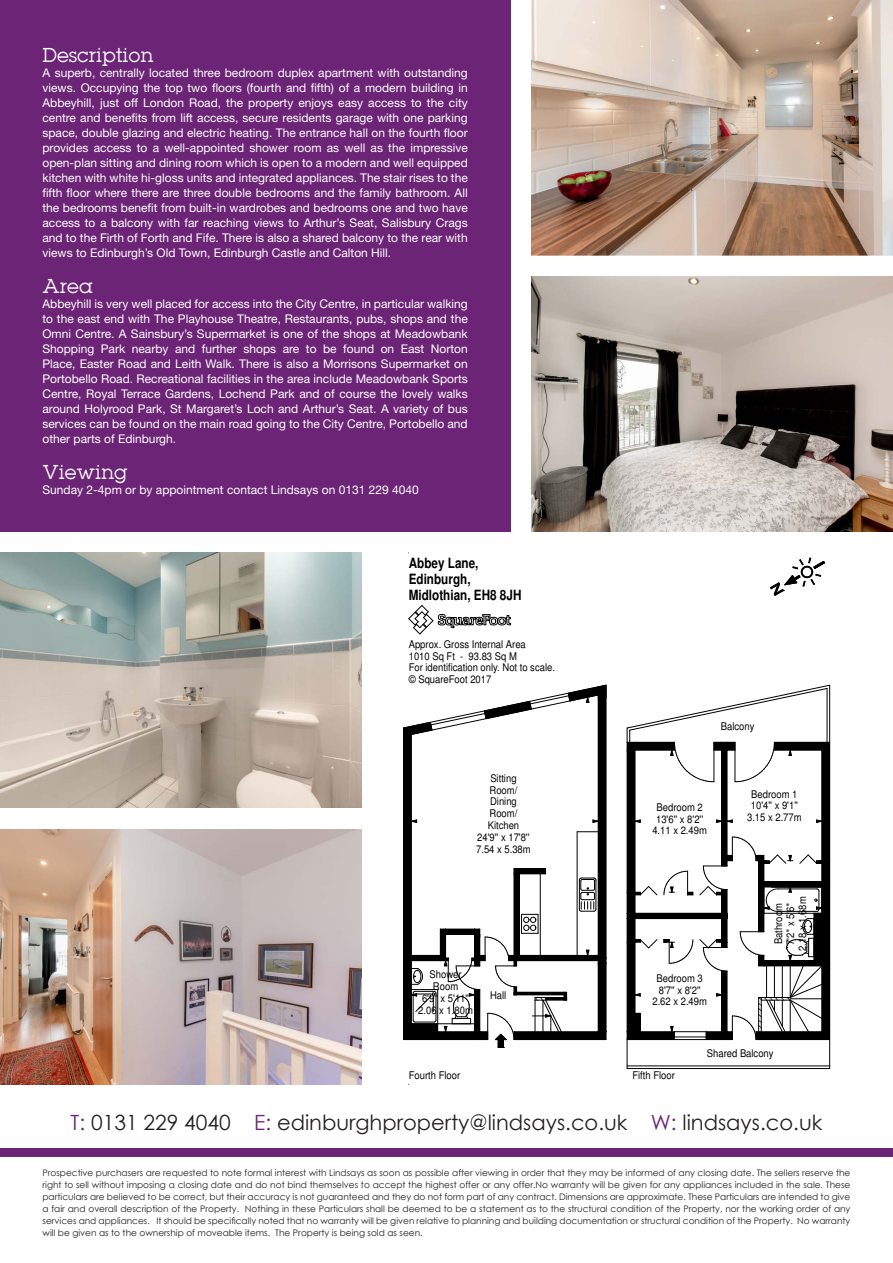
<style>
.page{position:relative;width:893px;height:1263px;background:#fff}
.page>*{position:absolute;margin:0;border:0;box-sizing:border-box;transform-origin:0 0}
.t1{font:21px "Century Gothic";color:#231f20}
.Header_Text{font:18px "Lubalin";color:#fff}
.t2{font:700 14.1px/15.8px "Helvetica";color:#000;scale:.83 1}
.Body_Text{font:12px/15px "Helvetica Neue LT Std";color:#fff;text-align:justify}
.t3{font:10.65px/11.9px "Helvetica";color:#000;text-align:center;scale:.89 1}
.t4{font:9px/12px "Century Gothic";color:#231f20;text-align:justify}
.s1{color:#6c2476}
</style>
<div class="page">
<div style="left:0;top:0;width:510px;height:531px;background:#6c2476"></div>
<div style="left:0;top:1148px;width:893px;height:9px;background:#6c2476"></div>
<img style="left:531px;top:0;width:362px;height:255px">
<img style="left:531px;top:276px;width:362px;height:255px">
<img style="left:0;top:553px;width:361px;height:255px">
<img style="left:0;top:829px;width:361px;height:255px">
<div style="left:722px;top:750px;width:5px;height:105px;background:#000"></div>
<hr style="left:721px;top:750px;width:1px;height:105px;background:#000">
<hr style="left:727px;top:750px;width:1px;height:105px;background:#000">
<div style="left:822px;top:750px;width:8px;height:111px;background:#000"></div>
<hr style="left:821px;top:750px;width:1px;height:111px;background:#000">
<hr style="left:674px;top:1031px;width:32px;height:1px;background:#000">
<hr style="left:674px;top:1039px;width:32px;height:1px;background:#000">
<hr style="left:674px;top:1037px;width:32px;height:1px;background:#000">
<div style="left:635px;top:1032px;width:39px;height:7px;background:#000"></div>
<hr style="left:635px;top:1031px;width:39px;height:1px;background:#000">
<hr style="left:635px;top:1039px;width:39px;height:1px;background:#000">
<div style="left:627px;top:942px;width:8px;height:90px;background:#000"></div>
<hr style="left:635px;top:942px;width:1px;height:90px;background:#000">
<div style="left:627px;top:750px;width:8px;height:142px;background:#000"></div>
<hr style="left:635px;top:750px;width:1px;height:142px;background:#000">
<div style="left:635px;top:913px;width:92px;height:5px;background:#000"></div>
<hr style="left:635px;top:918px;width:92px;height:1px;background:#000">
<div style="left:514px;top:1032px;width:84px;height:7px;background:#000"></div>
<hr style="left:514px;top:1031px;width:84px;height:1px;background:#000">
<hr style="left:514px;top:1039px;width:84px;height:1px;background:#000">
<div style="left:509px;top:955px;width:89px;height:6px;background:#000"></div>
<div style="left:598px;top:963px;width:8px;height:69px;background:#000"></div>
<hr style="left:606px;top:963px;width:1px;height:69px;background:#000">
<svg style="left:598px;top:1031px;width:9px;height:9px"></svg>
<div style="left:598px;top:698px;width:8px;height:260px;background:#000"></div>
<hr style="left:606px;top:698px;width:1px;height:260px;background:#000">
<svg style="left:598px;top:955px;width:9px;height:9px"></svg>
<div style="left:403px;top:734px;width:8px;height:221px;background:#000"></div>
<hr style="left:411px;top:734px;width:1px;height:221px;background:#000">
<div style="left:514px;top:874px;width:5px;height:81px;background:#000"></div>
<hr style="left:519px;top:874px;width:1px;height:81px;background:#000">
<div style="left:514px;top:868px;width:32px;height:6px;background:#000"></div>
<hr style="left:540px;top:874px;width:1px;height:84px;background:#000">
<hr style="left:577px;top:832px;width:1px;height:123px;background:#000">
<svg style="left:577px;top:831px;width:21px;height:1px"></svg>
<svg style="left:579px;top:878px;width:18px;height:34px"></svg>
<svg style="left:586px;top:950px;width:3px;height:5px"></svg>
<svg style="left:670px;top:1026px;width:5px;height:13px"></svg>
<svg style="left:635px;top:993px;width:6px;height:3px"></svg>
<svg style="left:664px;top:871px;width:30px;height:25px"></svg>
<svg style="left:716px;top:820px;width:17px;height:2px"></svg>
<svg style="left:409px;top:605px;width:102px;height:29px"></svg>
<svg style="left:770px;top:558px;width:54px;height:37px"></svg>
<svg style="left:664px;top:939px;width:29px;height:25px"></svg>
<svg style="left:627px;top:886px;width:30px;height:62px"></svg>
<svg style="left:403px;top:914px;width:164px;height:134px"></svg>
<svg style="left:403px;top:685px;width:204px;height:50px"></svg>
<svg style="left:627px;top:685px;width:203px;height:97px"></svg>
<svg style="left:700px;top:837px;width:130px;height:231px"></svg>
<hr style="left:627px;top:1066px;width:203px;height:1px;background:#000">
<svg style="left:627px;top:1013px;width:14px;height:55px"></svg>
<hr style="left:627px;top:1068px;width:203px;height:1px;background:#000">
<p class="Header_Text" style="left:43px;top:43px;width:113px">Description</p>
<p class="Body_Text" style="left:43px;top:65px;width:427px">A superb, centrally located three bedroom duplex apartment with outstanding views. Occupying the top two floors (fourth and fifth) of a modern building in Abbeyhill, just off London Road, the property enjoys easy access to the city centre and benefits from lift access, secure residents garage with one parking space, double glazing and electric heating. The entrance hall on the fourth floor provides access to a well-appointed shower room as well as the impressive open-plan sitting and dining room which is open to a modern and well equipped kitchen with white hi-gloss units and integrated appliances. The stair rises to the fifth floor where there are three double bedrooms and the family bathroom. All the bedrooms benefit from built-in wardrobes and bedrooms one and two have access to a balcony with far reaching views to Arthur’s Seat, Salisbury Crags and to the Firth of Forth and Fife. There is also a shared balcony to the rear with views to Edinburgh’s Old Town, Edinburgh Castle and Calton Hill.</p>
<p class="Header_Text" style="left:43px;top:274px;width:52px">Area</p>
<p class="Body_Text" style="left:43px;top:296px;width:427px">Abbeyhill is very well placed for access into the City Centre, in particular walking to the east end with The Playhouse Theatre, Restaurants, pubs, shops and the Omni Centre. A Sainsbury’s Supermarket is one of the shops at Meadowbank Shopping Park nearby and further shops are to be found on East Norton Place, Easter Road and Leith Walk. There is also a Morrisons Supermarket on Portobello Road. Recreational facilities in the area include Meadowbank Sports Centre, Royal Terrace Gardens, Lochend Park and of course the lovely walks around Holyrood Park, St Margaret’s Loch and Arthur’s Seat. A variety of bus services can be found on the main road going to the City Centre, Portobello and other parts of Edinburgh.</p>
<p class="Header_Text" style="left:43px;top:460px;width:87px">Viewing</p>
<p class="Body_Text" style="left:43px;top:482px;width:378px">Sunday 2-4pm or by appointment contact Lindsays on 0131 229 4040</p>
<p class="t2" style="left:409px;top:557px;width:137px">Abbey Lane,<br>Edinburgh,<br>Midlothian, EH8 8JH</p>
<p class="t3" style="left:409px;top:639px;width:166px;text-align:left">Approx. Gross Internal Area<br>1010 Sq Ft - 93.83 Sq M<br>For identification only. Not to scale. © SquareFoot 2017</p>
<p class="t3" style="left:476px;top:773px;width:63px">Sitting<br>Room/<br>Dining<br>Room/<br>Kitchen<br>24'9'' x 17'8''<br>7.54 x 5.38m</p>
<p class="t3" style="left:418px;top:970px;width:63px">Shower<br>Room<br>6'9'' x 5'11''<br>2.06 x 1.80m</p>
<p class="t3" style="left:490px;top:990px;width:20px">Hall</p>
<p class="t3" style="left:721px;top:722px;width:39px">Balcony</p>
<p class="t3" style="left:652px;top:802px;width:63px">Bedroom 2<br>13'6'' x 8'2''<br>4.11 x 2.49m</p>
<p class="t3" style="left:747px;top:789px;width:63px">Bedroom 1<br>10'4'' x 9'1''<br>3.15 x 2.77m</p>
<p class="t3" style="left:652px;top:973px;width:63px">Bedroom 3<br>8'7'' x 8'2''<br>2.62 x 2.49m</p>
<p class="t3" style="left:774px;top:951px;width:63px;rotate:-90deg">Bathroom<br>7'2'' x 5'6''<br>2.18 x 1.68m</p>
<p class="t3" style="left:707px;top:1048px;width:76px">Shared Balcony</p>
<p class="t3" style="left:409px;top:1070px;width:59px">Fourth Floor</p>
<p class="t3" style="left:632px;top:1070px;width:49px">Fifth Floor</p>
<p class="t1" style="left:71px;top:1108px;width:753px"><span class="s1">T:</span> 0131 229 4040 <span class="s1">E:</span> edinburghproperty@lindsays.co.uk <span class="s1">W:</span> lindsays.co.uk</p>
<p class="t4" style="left:43px;top:1167px;width:809px">Prospective purchasers are requested to note formal interest with Lindsays as soon as possible after viewing in order that they may be informed of any closing date. The sellers reserve the right to sell without imposing a closing date and do not bind themselves to accept the highest offer or any offer.No warranty will be given for any appliances included in the sale. These particulars are believed to be correct, but their accuracy is not guaranteed and they do not form part of any contract. Dimensions are approximate. These Particulars are intended to give a fair and overall description of the Property. Nothing in these Particulars shall be deemed to be a statement as to the structural condition of the Property, nor the working order of any services and appliances. It should be specifically noted that no warranty will be given relative to planning and building documentation or structural condition of the Property. No warranty will be given as to the ownership of moveable items. The Property is being sold as seen.</p>
</div>
